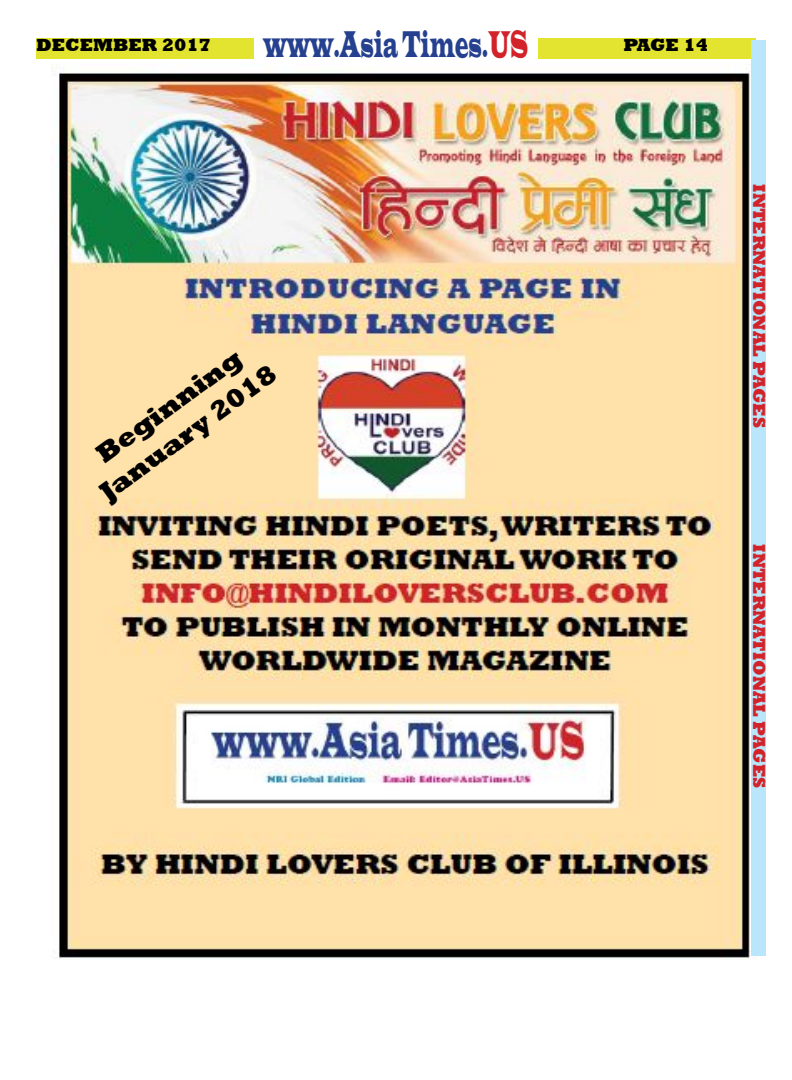
<style>
.page{position:relative;width:792px;height:1080px;background:#fff}
.page>*{position:absolute;margin:0;border:0;box-sizing:border-box;transform-origin:0 0}
.t1{font:38.3px "Latin Wide";color:#25408f;scale:.39 1}
.t2{font:800 27.2px/32.7px "Rockwell";color:#000;text-align:center}
.t3{font:800 18px "Rockwell";color:#d2232a}
.t4{font:800 18px "Rockwell";color:#000}
.s1{color:#d2232a}
</style>
<div class="page">
<div style="left:36px;top:38px;width:720px;height:21px;background:#e2e42f"></div>
<div style="left:254px;top:35px;width:284px;height:24px;background:#fff"></div>
<img style="left:51px;top:65px;width:699px;height:894px">
<div style="left:751px;top:40px;width:15px;height:916px;background:#b9e6fa"></div>
<p class="t4" style="left:36px;top:35px;width:177px">DECEMBER 2017</p>
<h1 class="t1" style="left:264px;top:20px;width:681px">www.Asia Times.<span class="s1">US</span></h1>
<p class="t4" style="left:623px;top:35px;width:86px">PAGE 14</p>
<h2 class="t2" style="left:74px;top:455px;width:213px;rotate:-36deg">Beginning<br>January 2018</h2>
<p class="t3" style="left:769px;top:184px;width:245px;rotate:90deg">INTERNATIONAL PAGES</p>
<p class="t3" style="left:769px;top:544px;width:245px;rotate:90deg">INTERNATIONAL PAGES</p>
</div>
